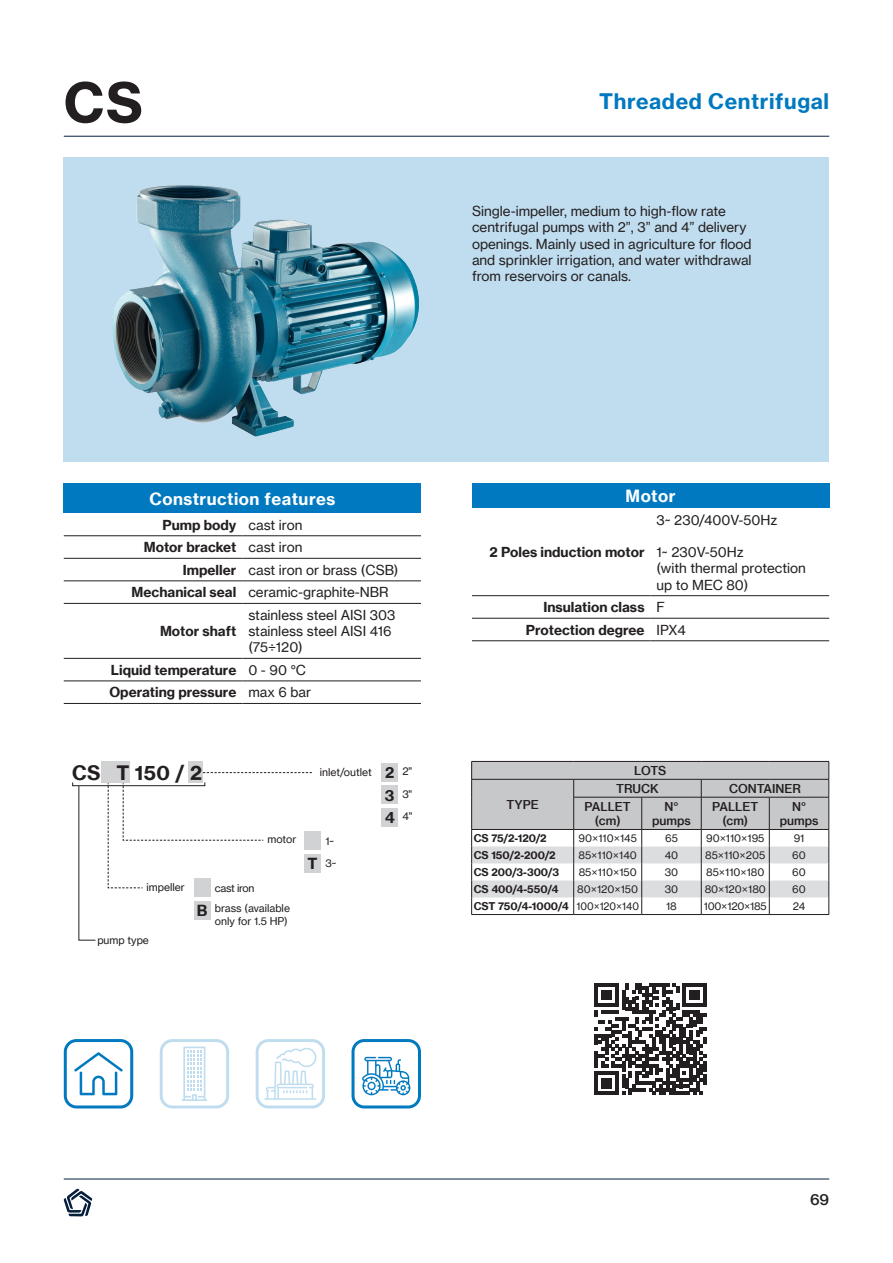
<style>
.page{position:relative;width:893px;height:1263px;background:#fff}
.page>*{position:absolute;margin:0;border:0;box-sizing:border-box;transform-origin:0 0}
.t1{font:700 54px "Neue Haas Grotesk Text Pro";color:#231f20}
.t2{font:700 21px "Neue Haas Grotesk Text Pro";letter-spacing:.03em;color:#0079c0}
.t3{font:700 19.5px "Neue Haas Grotesk Text Pro";color:#231f20}
.t4{font:700 16.5px "Neue Haas Grotesk Text Pro";letter-spacing:.03em;color:#fff}
.t5{font:700 15px "Neue Haas Grotesk Text Pro";color:#231f20}
.t6{font:500 15px "Neue Haas Grotesk Text Pro";color:#231f20}
.t7{font:13.5px/16.2px "Neue Haas Grotesk Text Pro";color:#231f20}
.t8{font:700 13.5px/22.5px "Neue Haas Grotesk Text Pro";color:#231f20}
.t9{font:500 12px/14.4px "Neue Haas Grotesk Text Pro";color:#231f20;text-align:center}
.t10{font:10.5px/22.4px "Neue Haas Grotesk Text Pro";color:#231f20}
.t11{font:700 10.5px "Neue Haas Grotesk Text Pro";color:#231f20}
.t12{font:10.5px "Neue Haas Grotesk Text Pro";letter-spacing:-.02em;color:#231f20}
.s1{font-weight:400}
.s2{font-weight:700}
.s3{font-weight:700;font-size:15px}
</style>
<div class="page">
<hr style="left:64px;top:1178px;width:765px;height:1px;background:#051e3c">
<svg style="left:64px;top:1189px;width:28px;height:27px"></svg>
<hr style="left:64px;top:136px;width:765px;height:1px;background:#051e3c">
<div style="left:64px;top:157px;width:765px;height:304px;background:#c0ddef"></div>
<img style="left:112px;top:185px;width:307px;height:252px">
<div style="left:64px;top:483px;width:357px;height:30px;background:#0079c0"></div>
<hr style="left:64px;top:535px;width:178px;height:1px;background:#231f20">
<hr style="left:242px;top:535px;width:179px;height:1px;background:#231f20">
<hr style="left:64px;top:558px;width:178px;height:1px;background:#231f20">
<hr style="left:242px;top:558px;width:179px;height:1px;background:#231f20">
<hr style="left:64px;top:581px;width:178px;height:1px;background:#231f20">
<hr style="left:242px;top:581px;width:179px;height:1px;background:#231f20">
<hr style="left:64px;top:603px;width:178px;height:1px;background:#231f20">
<hr style="left:242px;top:603px;width:179px;height:1px;background:#231f20">
<hr style="left:64px;top:658px;width:178px;height:1px;background:#231f20">
<hr style="left:242px;top:658px;width:179px;height:1px;background:#231f20">
<hr style="left:64px;top:681px;width:178px;height:1px;background:#231f20">
<hr style="left:242px;top:681px;width:179px;height:1px;background:#231f20">
<hr style="left:64px;top:703px;width:178px;height:1px;background:#231f20">
<hr style="left:242px;top:703px;width:179px;height:1px;background:#231f20">
<div style="left:160px;top:1039px;width:69px;height:69px;border:3px solid #0079c0;border-radius:11px"></div>
<svg style="left:182px;top:1046px;width:25px;height:55px"></svg>
<div style="left:64px;top:1039px;width:69px;height:69px;border:3px solid #0079c0;border-radius:11px"></div>
<svg style="left:74px;top:1052px;width:49px;height:43px"></svg>
<div style="left:352px;top:1039px;width:69px;height:69px;border:3px solid #0079c0;border-radius:11px"></div>
<svg style="left:362px;top:1057px;width:48px;height:38px"></svg>
<div style="left:256px;top:1039px;width:69px;height:69px;border:3px solid #0079c0;border-radius:11px"></div>
<svg style="left:264px;top:1048px;width:52px;height:52px"></svg>
<div style="left:472px;top:483px;width:357px;height:25px;background:#0079c0"></div>
<hr style="left:472px;top:595px;width:179px;height:1px;background:#231f20">
<hr style="left:651px;top:595px;width:178px;height:1px;background:#231f20">
<hr style="left:472px;top:618px;width:179px;height:1px;background:#231f20">
<hr style="left:651px;top:618px;width:178px;height:1px;background:#231f20">
<hr style="left:472px;top:640px;width:179px;height:1px;background:#231f20">
<hr style="left:651px;top:640px;width:178px;height:1px;background:#231f20">
<hr style="left:471px;top:914px;width:103px;height:1px;background:#231f20">
<hr style="left:574px;top:914px;width:68px;height:1px;background:#231f20">
<hr style="left:642px;top:914px;width:59px;height:1px;background:#231f20">
<hr style="left:701px;top:914px;width:68px;height:1px;background:#231f20">
<hr style="left:769px;top:914px;width:60px;height:1px;background:#231f20">
<svg style="left:471px;top:761px;width:359px;height:153px"></svg>
<svg style="left:595px;top:983px;width:111px;height:112px"></svg>
<div style="left:188px;top:761px;width:15px;height:22px;background:#d1d2d4"></div>
<div style="left:115px;top:761px;width:15px;height:22px;background:#d1d2d4"></div>
<svg style="left:78px;top:786px;width:18px;height:155px"></svg>
<svg style="left:107px;top:782px;width:157px;height:106px"></svg>
<div style="left:101px;top:761px;width:14px;height:22px;background:#d1d2d4"></div>
<svg style="left:203px;top:772px;width:109px;height:1px"></svg>
<div style="left:194px;top:878px;width:16px;height:19px;background:#d1d2d4"></div>
<div style="left:194px;top:901px;width:16px;height:18px;background:#d1d2d4"></div>
<div style="left:305px;top:831px;width:16px;height:19px;background:#d1d2d4"></div>
<div style="left:305px;top:854px;width:16px;height:18px;background:#d1d2d4"></div>
<div style="left:382px;top:786px;width:16px;height:18px;background:#d1d2d4"></div>
<div style="left:382px;top:763px;width:16px;height:18px;background:#d1d2d4"></div>
<div style="left:382px;top:808px;width:16px;height:18px;background:#d1d2d4"></div>
<div style="left:72px;top:782px;width:133px;height:4px;border:1px solid #231f20"></div>
<h1 class="t1" style="left:64px;top:69px;width:81px">CS</h1>
<h2 class="t2" style="left:599px;top:89px;width:232px">Threaded Centrifugal</h2>
<p class="t7" style="left:472px;top:203px;width:281px">Single-impeller, medium to high-flow rate centrifugal pumps with 2”, 3” and 4” delivery openings. Mainly used in agriculture for flood and sprinkler irrigation, and water withdrawal from reservoirs or canals.</p>
<p class="t4" style="left:149px;top:488px;width:187px">Construction features</p>
<p class="t8" style="left:162px;top:513px;width:142px">Pump body <span class="s1">cast iron</span></p>
<p class="t8" style="left:144px;top:536px;width:160px">Motor bracket <span class="s1">cast iron</span></p>
<p class="t7" style="left:183px;top:562px;width:217px"><span class="s2">Impeller</span> cast iron or brass (CSB)</p>
<p class="t7" style="left:132px;top:584px;width:259px"><span class="s2">Mechanical seal</span> ceramic-graphite-NBR</p>
<p class="t8" style="left:160px;top:620px;width:78px">Motor shaft</p>
<p class="t7" style="left:248px;top:607px;width:148px">stainless steel AISI 303 stainless steel AISI 416 (75÷120)</p>
<p class="t8" style="left:109px;top:659px;width:203px">Liquid temperature <span class="s1">0 - 90 °C<br></span>Operating pressure <span class="s1">max 6 bar</span></p>
<h3 class="t3" style="left:72px;top:760px;width:131px">CS T 150 / 2</h3>
<p class="t5" style="left:385px;top:763px;width:11px">2</p>
<p class="t5" style="left:385px;top:808px;width:11px">4</p>
<p class="t10" style="left:320px;top:761px;width:53px">inlet/outlet</p>
<p class="t10" style="left:402px;top:760px;width:11px">2"</p>
<p class="t5" style="left:385px;top:786px;width:11px">3</p>
<p class="t10" style="left:402px;top:783px;width:11px">3"<br>4"</p>
<p class="t10" style="left:267px;top:827px;width:30px">motor</p>
<p class="t10" style="left:308px;top:830px;width:30px;text-align:right">1~<br><span class="s3">T</span> 3~</p>
<p class="t10" style="left:146px;top:876px;width:40px">impeller</p>
<p class="t10" style="left:215px;top:877px;width:77px;line-height:20.7px">cast iron<br>brass (available</p>
<p class="t10" style="left:215px;top:910px;width:74px">only for 1.5 HP)</p>
<p class="t5" style="left:197px;top:901px;width:12px">B</p>
<p class="t10" style="left:97px;top:929px;width:53px">pump type</p>
<p class="t4" style="left:626px;top:486px;width:51px">Motor</p>
<p class="t7" style="left:657px;top:512px;width:122px">3~ 230/400V-50Hz</p>
<p class="t7" style="left:657px;top:544px;width:151px">1~ 230V-50Hz<br>(with thermal protection up to MEC 80)</p>
<p class="t8" style="left:526px;top:596px;width:161px;text-align:center">Insulation class <span class="s1">F<br></span>Protection degree <span class="s1">IPX4</span></p>
<p class="t8" style="left:490px;top:541px;width:156px">2 Poles induction motor</p>
<p class="t9" style="left:506px;top:797px;width:34px">TYPE</p>
<p class="t9" style="left:634px;top:763px;width:34px">LOTS</p>
<p class="t9" style="left:616px;top:781px;width:44px">TRUCK</p>
<p class="t9" style="left:729px;top:781px;width:74px">CONTAINER</p>
<p class="t9" style="left:585px;top:799px;width:48px">PALLET (cm)</p>
<p class="t9" style="left:652px;top:799px;width:40px">N° pumps</p>
<p class="t9" style="left:712px;top:799px;width:48px">PALLET (cm)</p>
<p class="t9" style="left:780px;top:799px;width:40px">N° pumps</p>
<p class="t11" style="left:474px;top:832px;width:74px">CS 75/2-120/2</p>
<p class="t10" style="left:578px;top:827px;width:60px">90×110×145</p>
<p class="t10" style="left:665px;top:827px;width:14px">65</p>
<p class="t10" style="left:706px;top:827px;width:60px">90×110×195</p>
<p class="t10" style="left:794px;top:827px;width:12px">91</p>
<p class="t11" style="left:474px;top:849px;width:83px">CS 150/2-200/2</p>
<p class="t10" style="left:578px;top:844px;width:60px">85×110×140</p>
<p class="t10" style="left:665px;top:844px;width:15px">40</p>
<p class="t10" style="left:705px;top:844px;width:62px">85×110×205</p>
<p class="t10" style="left:792px;top:844px;width:15px">60</p>
<p class="t11" style="left:474px;top:866px;width:87px">CS 200/3-300/3</p>
<p class="t10" style="left:579px;top:861px;width:60px">85×110×150</p>
<p class="t10" style="left:665px;top:861px;width:15px">30</p>
<p class="t10" style="left:706px;top:861px;width:60px">85×110×180</p>
<p class="t10" style="left:792px;top:861px;width:15px">60</p>
<p class="t11" style="left:474px;top:883px;width:86px">CS 400/4-550/4</p>
<p class="t10" style="left:577px;top:878px;width:62px">80×120×150</p>
<p class="t10" style="left:665px;top:878px;width:15px">30</p>
<p class="t10" style="left:705px;top:878px;width:63px">80×120×180</p>
<p class="t10" style="left:792px;top:878px;width:15px">60</p>
<p class="t11" style="left:474px;top:900px;width:167px">CST 750/4-1000/4 <span class="s1">100×120×140</span></p>
<p class="t10" style="left:666px;top:895px;width:12px">18</p>
<p class="t12" style="left:704px;top:900px;width:65px">100×120×185</p>
<p class="t10" style="left:793px;top:895px;width:14px">24</p>
<p class="t6" style="left:810px;top:1190px;width:21px">69</p>
</div>
